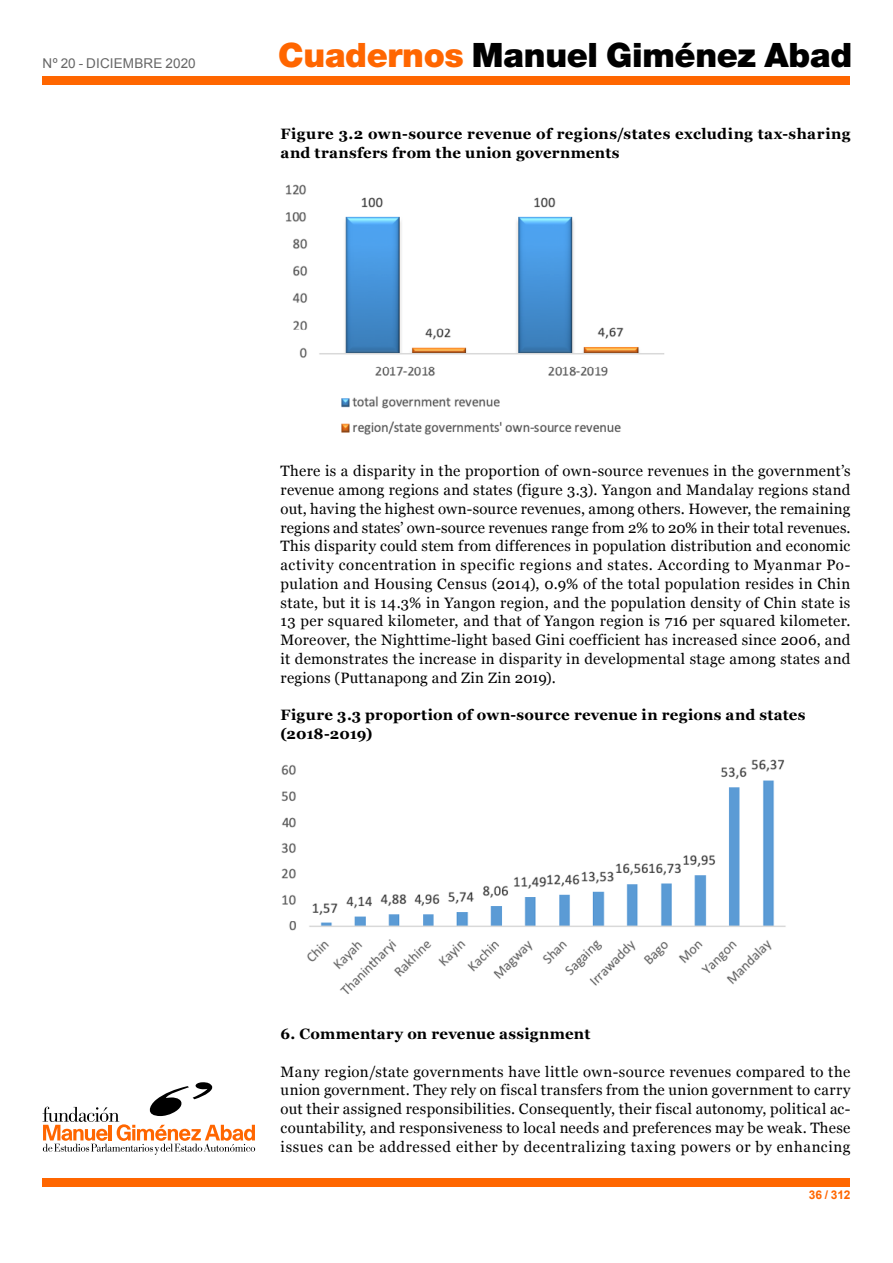
<style>
.page{position:relative;width:893px;height:1263px;background:#fff}
.page>*{position:absolute;margin:0;border:0;box-sizing:border-box;transform-origin:0 0}
.t1{font:900 33.75px "Helvetica Neue LT Std";letter-spacing:-.01em;color:#000}
.t2{font:15px/18.8px "Georgia";letter-spacing:.03em;color:#000;text-align:justify}
.t3{font:700 15px/18.8px "Georgia";letter-spacing:.02em;color:#000}
.t4{font:13.5px "Arial";letter-spacing:.01em;color:#666}
.t5{font:700 12px "Arial";color:#f60}
.s1{color:#f60}
</style>
<div class="page">
<div style="left:43px;top:77px;width:807px;height:8px;background:#f60"></div>
<div style="left:43px;top:1178px;width:807px;height:8px;background:#f60"></div>
<svg style="left:43px;top:1082px;width:212px;height:73px"></svg>
<img style="left:285px;top:184px;width:380px;height:251px">
<img style="left:281px;top:759px;width:505px;height:235px">
<p class="t4" style="left:43px;top:55px;width:155px">Nº 20 - DICIEMBRE 2020</p>
<h1 class="t1" style="left:278px;top:34px;width:575px"><span class="s1">Cuadernos</span> Manuel Giménez Abad</h1>
<p class="t3" style="left:281px;top:124px;width:571px">Figure 3.2 own-source revenue of regions/states excluding tax-sharing and transfers from the union governments</p>
<p class="t2" style="left:281px;top:461px;width:571px">There is a disparity in the proportion of own-source revenues in the government’s revenue among regions and states (figure 3.3). Yangon and Mandalay regions stand out, having the highest own-source revenues, among others. However, the remaining regions and states’ own-source revenues range from 2% to 20% in their total revenues.<br>This disparity could stem from differences in population distribution and economic activity concentration in specific regions and states. According to Myanmar Po&shy;pulation and Housing Census (2014), 0.9% of the total population resides in Chin state, but it is 14.3% in Yangon region, and the population density of Chin state is 13 per squared kilometer, and that of Yangon region is 716 per squared kilometer.<br>Moreover, the Nighttime-light based Gini coefficient has increased since 2006, and it demonstrates the increase in disparity in developmental stage among states and regions (Puttanapong and Zin Zin 2019).</p>
<p class="t3" style="left:281px;top:705px;width:526px">Figure 3.3 proportion of own-source revenue in regions and states (2018-2019)</p>
<p class="t3" style="left:281px;top:1024px;width:311px">6. Commentary on revenue assignment</p>
<p class="t2" style="left:281px;top:1061px;width:571px">Many region/state governments have little own-source revenues compared to the union government. They rely on fiscal transfers from the union government to carry out their assigned responsibilities. Consequently, their fiscal autonomy, political ac&shy;countability, and responsiveness to local needs and preferences may be weak. These issues can be addressed either by decentralizing taxing powers or by enhancing</p>
<p class="t5" style="left:809px;top:1187px;width:43px">36 / 312</p>
</div>
